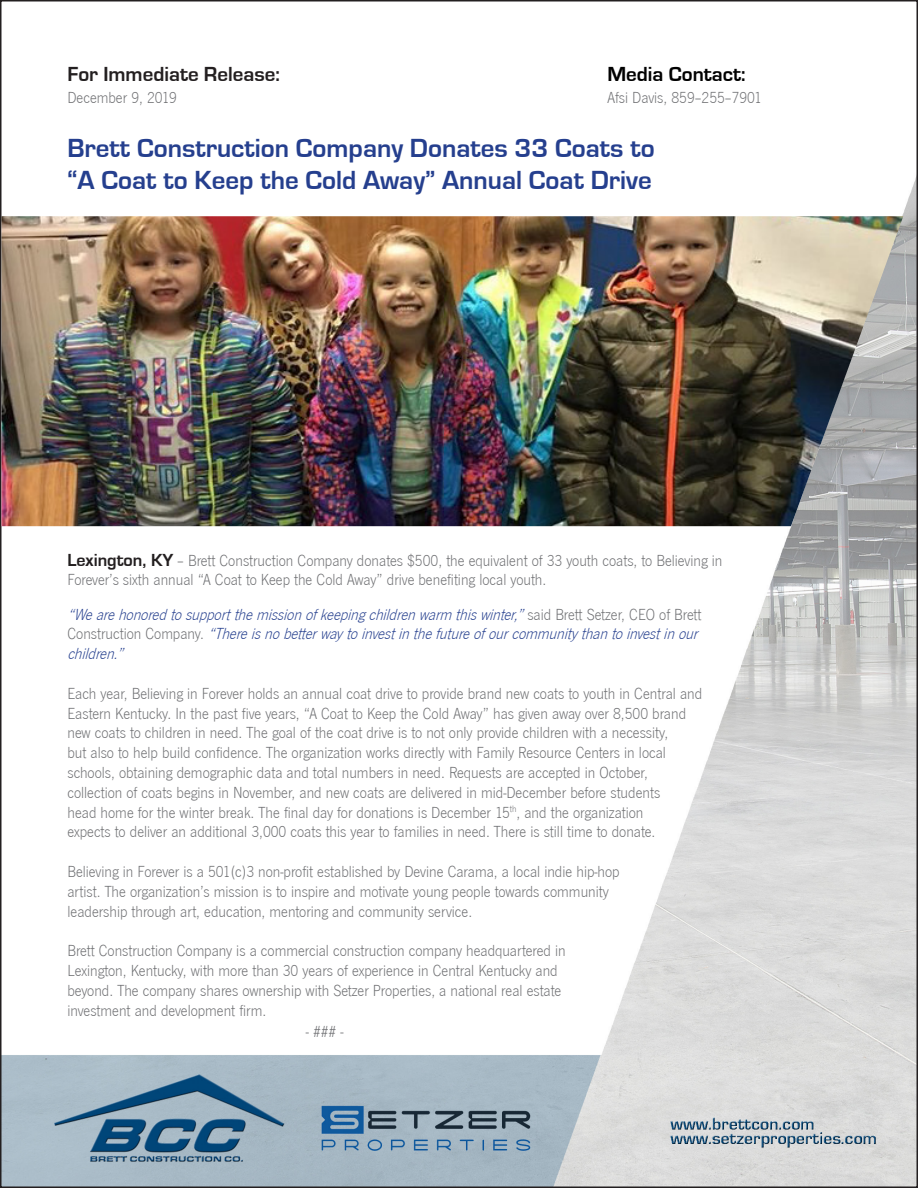
<style>
.page{position:relative;width:918px;height:1188px;background:#fff}
.page>*{position:absolute;margin:0;border:0;box-sizing:border-box;transform-origin:0 0}
.t1{font:700 27px "Eurostile";color:#253f8e}
.t2{font:700 21px "Eurostile";color:#231f20}
.t3{font:700 21px "Eurostile";color:#000}
.t4{font:16.5px/19.8px "News Gothic T Light";color:#6c6d70}
.t5{font:italic 16.5px/19.8px "News Gothic T Light";color:#253f8e;text-align:justify}
.s1{font-family:"Eurostile";font-weight:700;font-size:18px;color:#231f20}
.s2{font-style:normal;color:#6c6d70}
</style>
<div class="page">
<img style="left:3px;top:181px;width:912px;height:1004px">
<img style="left:2px;top:216px;width:901px;height:310px">
<p class="t2" style="left:68px;top:63px;width:214px">For Immediate Release:</p>
<p class="t3" style="left:608px;top:63px;width:140px">Media Contact:</p>
<p class="t4" style="left:68px;top:87px;width:111px">December 9, 2019</p>
<p class="t4" style="left:608px;top:87px;width:156px">Afsi Davis, 859–255–7901</p>
<p class="t1" style="left:68px;top:133px;width:589px">Brett Construction Company Donates 33 Coats to</p>
<p class="t1" style="left:68px;top:166px;width:586px">“A Coat to Keep the Cold Away” Annual Coat Drive</p>
<p class="t4" style="left:68px;top:550px;width:656px"><span class="s1">Lexington, KY</span> – Brett Construction Company donates $500, the equivalent of 33 youth coats, to Believing in<br>Forever’s sixth annual “A Coat to Keep the Cold Away” drive benefiting local youth.</p>
<p class="t5" style="left:68px;top:604px;width:636px">“Wearehonoredtosupportthemissionofkeepingchildrenwarm thiswinter,” <span class="s2">s a i d B r e t t S e t z e r , C E O o f B r e t t C o n s t r u c t i o n C o m p a n y .</span> “Thereisnobetterwaytoinvestinthefutureofourcommunitythantoinvestinour children.”</p>
<p class="t4" style="left:68px;top:683px;width:636px">Each year, Believing in Forever holds an annual coat drive to provide brand new coats to youth in Central and Eastern Kentucky. In the past five years, “A Coat to Keep the Cold Away” has given away over 8,500 brand new coats to children in need. The goal of the coat drive is to not only provide children with a necessity,<br>but also to help build confidence. The organization works directly with Family Resource Centers in local schools, obtaining demographic data and total numbers in need. Requests are accepted in October, collection of coats begins in November, and new coats are delivered in mid-December before students<br>head home for the winter break. The final day for donations is December 15<sup>th</sup>, and the organization<br>expects to deliver an additional 3,000 coats this year to families in need. There is still time to donate.</p>
<p class="t4" style="left:68px;top:861px;width:554px">Believing in Forever is a 501(c)3 non-profit established by Devine Carama, a local indie hip-hop artist. The organization’s mission is to inspire and motivate young people towards community leadership through art, education, mentoring and community service.</p>
<p class="t4" style="left:68px;top:941px;width:500px">Brett Construction Company is a commercial construction company headquartered in Lexington, Kentucky, with more than 30 years of experience in Central Kentucky and beyond. The company shares ownership with Setzer Properties, a national real estate investment and development firm.</p>
<p class="t4" style="left:306px;top:1022px;width:39px">- ### -</p>
</div>
